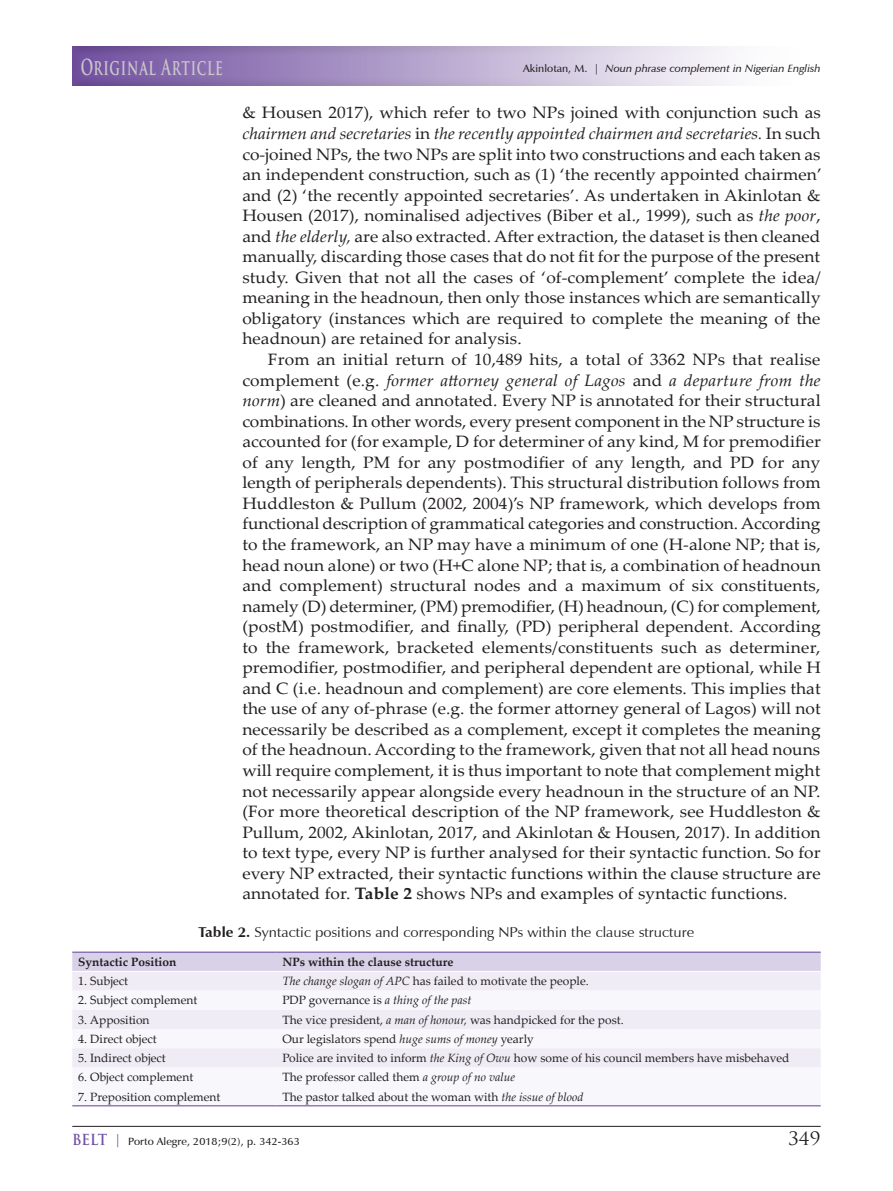
<style>
.page{position:relative;width:893px;height:1191px;background:#fff}
.page>*{position:absolute;margin:0;border:0;box-sizing:border-box;transform-origin:0 0}
.t1{font:700 21.6px "Trajan Pro";letter-spacing:.055em;color:#cac7c9;scale:.63 1}
.t2{font:18px "Trajan Pro";color:#231f20;scale:1.05 1}
.t3{font:16.5px/20.5px "Palatino Linotype";letter-spacing:.005em;color:#231f20;text-align:justify;scale:1.05 1}
.t4{font:14.25px "Zapf Humanist 601 BT";letter-spacing:.005em;color:#231f20;scale:1.05 1}
.t5{font:12px "Palatino Linotype";color:#231f20}
.t6{font:700 12px "Palatino Linotype";color:#231f20}
.t7{font:italic 600 10.5px "Zapf Humanist 601 BT";letter-spacing:.005em;color:#231f20;scale:1.05 1}
.t8{font:600 10.5px "Zapf Humanist 601 BT";letter-spacing:.005em;color:#231f20;scale:1.05 1}
.s1{font-style:normal}
.s2{font-style:italic}
.s3{font-weight:700}
.s4{font-family:"Trajan Pro";font-weight:700;font-size:14.85px;color:#7150a0}
.s5{font-family:"Trajan Pro";font-weight:700;font-size:13.2px;color:#7150a0}
</style>
<div class="page">
<hr style="left:72px;top:1126px;width:749px;height:1px;background:#231f20">
<div style="left:83px;top:45px;width:739px;height:42px;background:#fbfafc"></div>
<div style="left:69px;top:45px;width:622px;height:42px;background:#7150a0;opacity:.75"></div>
<div style="left:72px;top:952px;width:749px;height:19px;background:#d8d1e7"></div>
<div style="left:72px;top:972px;width:749px;height:18px;background:#efecf5"></div>
<div style="left:72px;top:990px;width:749px;height:77px;background:#f6f4f9"></div>
<hr style="left:72px;top:951px;width:204px;height:1px;background:#7150a0">
<hr style="left:276px;top:951px;width:545px;height:1px;background:#7150a0">
<hr style="left:72px;top:1105px;width:204px;height:1px;background:#7150a0">
<hr style="left:276px;top:1105px;width:545px;height:1px;background:#7150a0">
<h1 class="t1" style="left:81px;top:53px;width:227px">Original Article</h1>
<p class="t7" style="left:523px;top:62px;width:285px"><span class="s1">Akinlotan, M. |</span> Noun phrase complement in Nigerian English</p>
<p class="t3" style="left:242px;top:102px;width:553px">&amp; Housen 2017), which refer to two NPs joined with conjunction such as <span class="s2">chairmen and secretaries</span> in <span class="s2">the recently appointed chairmen and secretaries.</span> In such co-joined NPs, the two NPs are split into two constructions and each taken as an independent construction, such as (1) ‘the recently appointed chairmen’ and (2) ‘the recently appointed secretaries’. As undertaken in Akinlotan &amp; Housen (2017), nominalised adjectives (Biber et al., 1999), such as <span class="s2">the poor</span>, and <span class="s2">the elderly,</span> are also extracted. After extraction, the dataset is then cleaned manually, discarding those cases that do not fit for the purpose of the present study. Given that not all the cases of ‘of-complement’ complete the idea/ meaning in the headnoun, then only those instances which are semantically obligatory (instances which are required to complete the meaning of the headnoun) are retained for analysis.</p>
<p class="t3" style="left:242px;top:348px;width:552px;text-indent:26px">From an initial return of 10,489 hits, a total of 3362 NPs that realise complement (e.g. <span class="s2">former attorney general of Lagos</span> and <span class="s2">a departure from the norm</span>) are cleaned and annotated. Every NP is annotated for their structural combinations. In other words, every present component in the NP structure is accounted for (for example, D for determiner of any kind, M for premodifier of any length, PM for any postmodifier of any length, and PD for any length of peripherals dependents). This structural distribution follows from Huddleston &amp; Pullum (2002, 2004)’s NP framework, which develops from functional description of grammatical categories and construction. According to the framework, an NP may have a minimum of one (H-alone NP; that is, head noun alone) or two (H+C alone NP; that is, a combination of headnoun and complement) structural nodes and a maximum of six constituents, namely (D) determiner, (PM) premodifier, (H) headnoun, (C) for complement, (postM) postmodifier, and finally, (PD) peripheral dependent. According to the framework, bracketed elements/constituents such as determiner, premodifier, postmodifier, and peripheral dependent are optional, while H and C (i.e. headnoun and complement) are core elements. This implies that the use of any of-phrase (e.g. the former attorney general of Lagos) will not necessarily be described as a complement, except it completes the meaning of the headnoun. According to the framework, given that not all head nouns will require complement, it is thus important to note that complement might not necessarily appear alongside every headnoun in the structure of an NP. (For more theoretical description of the NP framework, see Huddleston &amp; Pullum, 2002, Akinlotan, 2017, and Akinlotan &amp; Housen, 2017). In addition to text type, every NP is further analysed for their syntactic function. So for every NP extracted, their syntactic functions within the clause structure are annotated for. <span class="s3">Table 2</span> shows NPs and examples of syntactic functions.</p>
<p class="t4" style="left:198px;top:923px;width:474px"><span class="s3">Table 2.</span> Syntactic positions and corresponding NPs within the clause structure</p>
<p class="t6" style="left:78px;top:953px;width:100px">Syntactic Position</p>
<p class="t6" style="left:282px;top:953px;width:173px">NPs within the clause structure</p>
<p class="t5" style="left:78px;top:972px;width:51px">1. Subject</p>
<p class="t5" style="left:282px;top:972px;width:308px"><span class="s2">The change slogan of APC</span> has failed to motivate the people.</p>
<p class="t5" style="left:78px;top:992px;width:121px">2. Subject complement</p>
<p class="t5" style="left:282px;top:992px;width:191px">PDP governance is <span class="s2">a thing of the past</span></p>
<p class="t5" style="left:78px;top:1011px;width:73px">3. Apposition</p>
<p class="t5" style="left:282px;top:1011px;width:343px">The vice president, <span class="s2">a man of honour,</span> was handpicked for the post.</p>
<p class="t5" style="left:78px;top:1030px;width:80px">4. Direct object</p>
<p class="t5" style="left:282px;top:1030px;width:253px">Our legislators spend <span class="s2">huge sums of money</span> yearly</p>
<p class="t5" style="left:78px;top:1049px;width:89px">5. Indirect object</p>
<p class="t5" style="left:282px;top:1049px;width:509px">Police are invited to inform <span class="s2">the King of Owu</span> how some of his council members have misbehaved</p>
<p class="t5" style="left:78px;top:1068px;width:117px">6. Object complement</p>
<p class="t5" style="left:282px;top:1068px;width:234px">The professor called them <span class="s2">a group of no value</span></p>
<p class="t5" style="left:78px;top:1088px;width:144px">7. Preposition complement</p>
<p class="t5" style="left:282px;top:1088px;width:302px">The pastor talked about the woman with <span class="s2">the issue of blood</span></p>
<p class="t8" style="left:72px;top:1134px;width:218px"><span class="s4">BELT</span> <span class="s5">|</span> Porto Alegre, 2018;9(2), p. 342-363</p>
<p class="t2" style="left:788px;top:1126px;width:33px">349</p>
</div>
